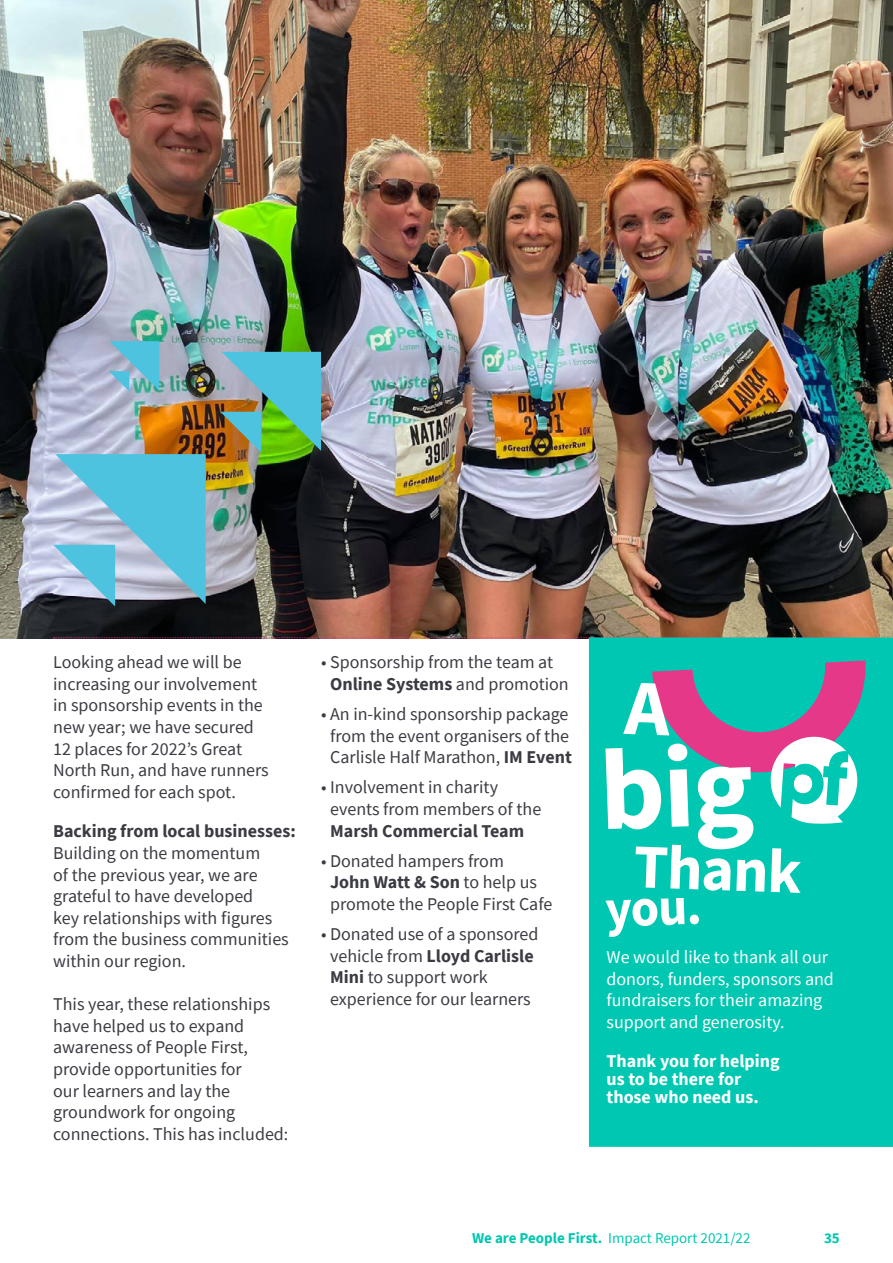
<style>
.page{position:relative;width:893px;height:1263px;background:#fff}
.page>*{position:absolute;margin:0;border:0;box-sizing:border-box;transform-origin:0 0}
.t1{font:18px/21.6px "Source Sans Pro";color:#3b3c43}
.t2{font:18px/21.6px "Source Sans Pro";color:#fff}
.t3{font:700 18px/18px "Source Sans Pro";color:#fff}
.t4{font:700 18px "Source Sans Pro";color:#3b3c43}
.t5{font:15px "Source Sans Pro";color:#00c7b1}
.t6{font:700 15px "Source Sans Pro";color:#00c7b1}
.s1{font-weight:700}
</style>
<div class="page">
<img style="left:0;top:0;width:893px;height:638px">
<svg style="left:54px;top:637px;width:535px;height:1px"></svg>
<div style="left:589px;top:637px;width:304px;height:510px;background:#00c7b1"></div>
<svg style="left:605px;top:660px;width:261px;height:277px"></svg>
<svg style="left:53px;top:454px;width:153px;height:152px;background:#78bbd4"></svg>
<svg style="left:220px;top:352px;width:101px;height:100px;background:#68b29b"></svg>
<svg style="left:109px;top:341px;width:50px;height:51px;background:#71bcd2"></svg>
<p class="t1" style="left:53px;top:651px;width:217px">Looking ahead we will be increasing our involvement in sponsorship events in the new year; we have secured<br>12 places for 2022’s Great<br>North Run, and have runners confirmed for each spot.</p>
<p class="t4" style="left:53px;top:819px;width:244px">Backing from local businesses:</p>
<p class="t1" style="left:53px;top:842px;width:237px">Building on the momentum<br>of the previous year, we are grateful to have developed<br>key relationships with figures from the business communities within our region.</p>
<p class="t1" style="left:53px;top:993px;width:237px">This year, these relationships have helped us to expand awareness of People First, provide opportunities for<br>our learners and lay the groundwork for ongoing connections. This has included:</p>
<p class="t1" style="left:330px;top:651px;width:240px;text-indent:-9px">• Sponsorship from the team at<br><span class="s1">Online Systems</span> and promotion</p>
<p class="t1" style="left:321px;top:703px;width:252px;text-align:center">• An in-kind sponsorship package from the event organisers of the<br>Carlisle Half Marathon, <span class="s1">IM Event</span></p>
<p class="t1" style="left:330px;top:776px;width:213px;text-indent:-9px">• Involvement in charity events from members of the</p>
<p class="t4" style="left:330px;top:818px;width:195px">Marsh Commercial Team</p>
<p class="t1" style="left:330px;top:850px;width:224px;text-indent:-9px">• Donated hampers from<br><span class="s1">John Watt &amp; Son</span> to help us promote the People First Cafe</p>
<p class="t1" style="left:330px;top:923px;width:210px;text-indent:-9px">• Donated use of a sponsored vehicle from <span class="s1">Lloyd Carlisle<br>Mini</span> to support work experience for our learners</p>
<p class="t2" style="left:607px;top:946px;width:229px">We would like to thank all our donors, funders, sponsors and fundraisers for their amazing support and generosity.</p>
<p class="t3" style="left:607px;top:1052px;width:175px">Thank you for helping us to be there for those who need us.</p>
<p class="t5" style="left:472px;top:1228px;width:280px"><span class="s1">We are People First.</span> Impact Report 2021/22</p>
<p class="t6" style="left:824px;top:1228px;width:17px">35</p>
</div>
